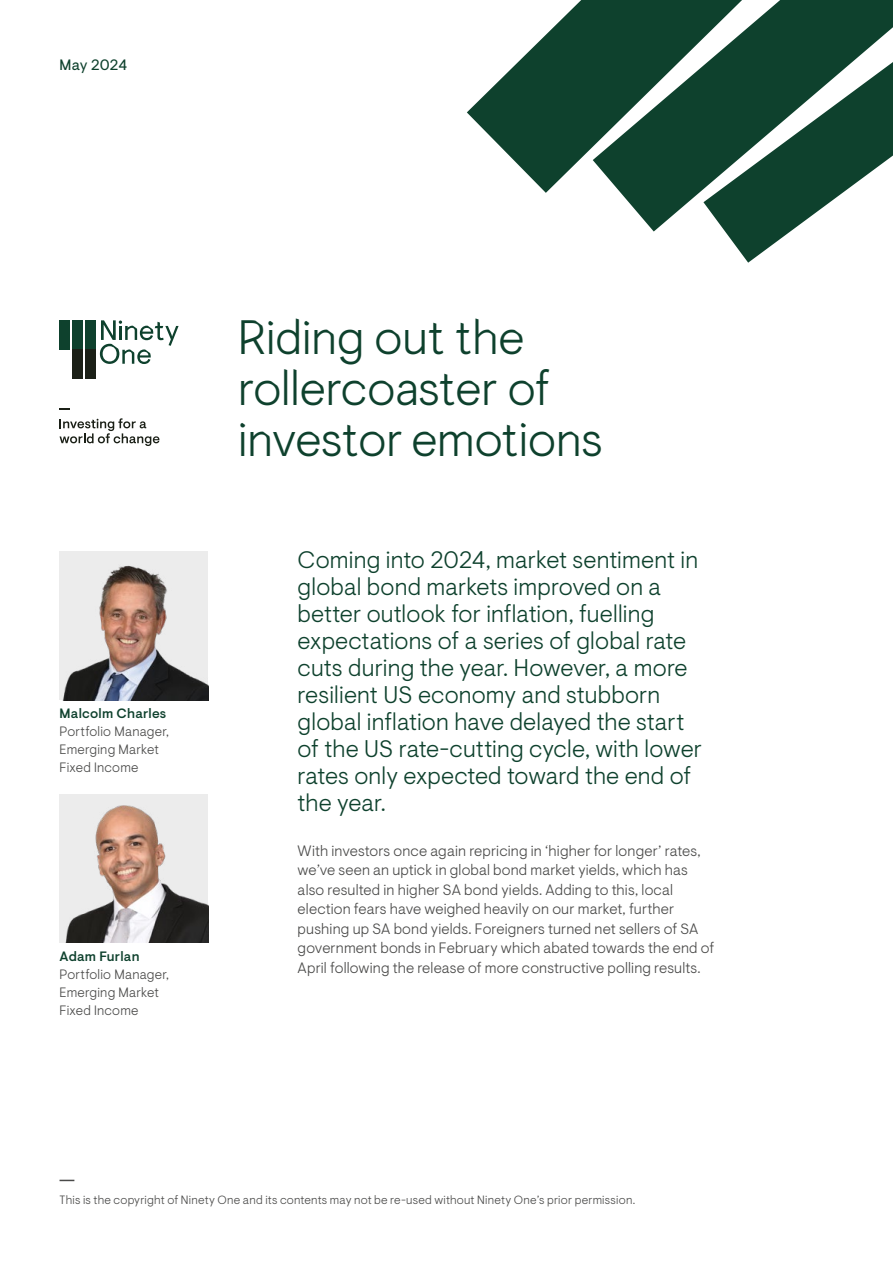
<style>
.page{position:relative;width:893px;height:1263px;background:#fff}
.page>*{position:absolute;margin:0;border:0;box-sizing:border-box;transform-origin:0 0}
.t1{font:300 48px/51px "Ninety One Visuelt Display";color:#0e412d}
.t2{font:300 24px/27px "Ninety One Visuelt";letter-spacing:.005em;color:#0e412d}
.t3{font:300 15px/19.5px "Ninety One Visuelt";letter-spacing:.01em;color:#4a4a49}
.t4{font:15px "Ninety One Visuelt";color:#0e412d}
.t5{font:300 13.5px/18px "Ninety One Visuelt";letter-spacing:.015em;color:#4a4a49}
.t6{font:500 13.5px "Ninety One Visuelt";letter-spacing:.02em;color:#0e412d}
.t7{font:300 12px "Ninety One Visuelt";letter-spacing:.02em;color:#4a4a49}
</style>
<div class="page">
<img style="left:60px;top:551px;width:148px;height:149px">
<img style="left:60px;top:794px;width:148px;height:149px">
<div style="left:72px;top:320px;width:11px;height:30px;background:#0e412d"></div>
<div style="left:60px;top:320px;width:10px;height:30px;background:#0e412d"></div>
<div style="left:85px;top:320px;width:11px;height:30px;background:#0e412d"></div>
<div style="left:72px;top:350px;width:11px;height:29px;background:#1b2017"></div>
<div style="left:85px;top:350px;width:11px;height:29px;background:#1b2017"></div>
<svg style="left:100px;top:320px;width:79px;height:44px"></svg>
<svg style="left:60px;top:418px;width:99px;height:28px"></svg>
<svg style="left:621px;top:0;width:272px;height:231px;fill:#0e412d"></svg>
<svg style="left:467px;top:0;width:275px;height:193px;fill:#0e412d"></svg>
<svg style="left:703px;top:62px;width:190px;height:201px"></svg>
<svg style="left:60px;top:1180px;width:14px;height:1px"></svg>
<p class="t4" style="left:60px;top:56px;width:69px">May 2024</p>
<p class="t6" style="left:60px;top:706px;width:108px">Malcolm Charles</p>
<p class="t5" style="left:60px;top:723px;width:111px">Portfolio Manager,<br>Emerging Market<br>Fixed Income</p>
<p class="t6" style="left:60px;top:948px;width:81px">Adam Furlan</p>
<p class="t5" style="left:60px;top:965px;width:111px">Portfolio Manager,<br>Emerging Market<br>Fixed Income</p>
<h1 class="t1" style="left:238px;top:313px;width:366px">Riding out the rollercoaster of investor emotions</h1>
<p class="t2" style="left:298px;top:547px;width:406px">Coming into 2024, market sentiment in global bond markets improved on a better outlook for inflation, fuelling expectations of a series of global rate cuts during the year. However, a more resilient US economy and stubborn global inflation have delayed the start of the US rate-cutting cycle, with lower rates only expected toward the end of the year.</p>
<p class="t3" style="left:298px;top:841px;width:418px">With investors once again repricing in ‘higher for longer’ rates, we’ve seen an uptick in global bond market yields, which has also resulted in higher SA bond yields. Adding to this, local election fears have weighed heavily on our market, further pushing up SA bond yields. Foreigners turned net sellers of SA government bonds in February which abated towards the end of April following the release of more constructive polling results.</p>
<p class="t7" style="left:60px;top:1192px;width:577px">This is the copyright of Ninety One and its contents may not be re-used without Ninety One’s prior permission.</p>
</div>
